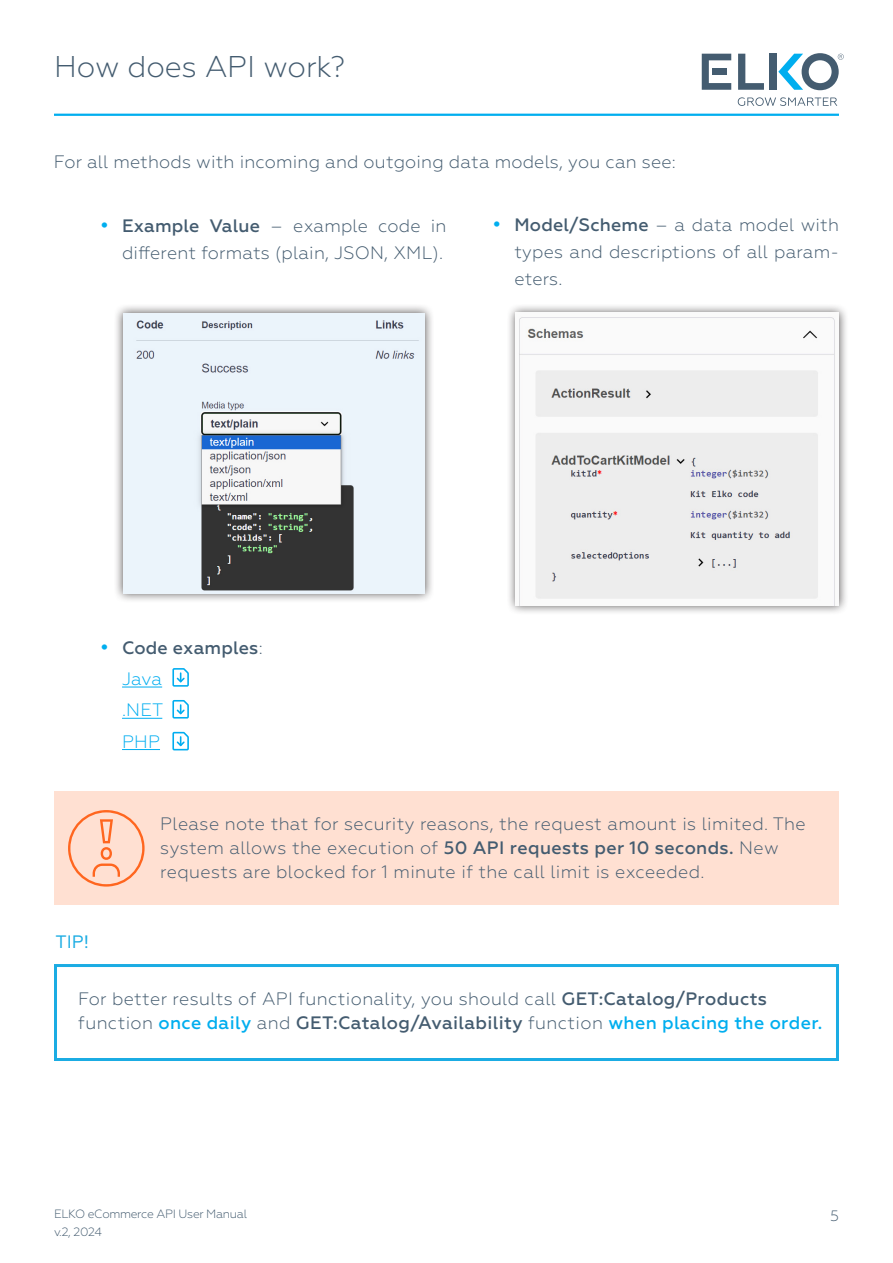
<style>
.page{position:relative;width:893px;height:1263px;background:#fff}
.page>*{position:absolute;margin:0;border:0;box-sizing:border-box;transform-origin:0 0}
.t1{font:300 30px "Geometria";color:#445c70}
.ELKO_title_2_2{font:300 18px/24px "Geometria";letter-spacing:.015em;color:#445c70}
.t2{font:500 18px "Geometria";letter-spacing:.01em;color:#445c70}
.Paragraph_List_Bulletpoint{font:300 18px "Geometria";letter-spacing:.01em;color:#00adf0}
.ELKO_title_2_2-2{font:18px "Geometria";color:#1bace3}
.t3{font:300 15px "Geometria";color:#445c70}
.t4{font:300 12px "Geometria";letter-spacing:-.025em;color:#445c70}
.s1{font-weight:700;color:#00aeef}
.s2{font-weight:500}
.s3{font-weight:300}
.s4{font-weight:500;color:#00aeef}
</style>
<div class="page">
<hr style="left:54px;top:114px;width:785px;height:2px;background:#00aeef">
<div style="left:769px;top:54px;width:7px;height:36px;background:#445c70"></div>
<svg style="left:738px;top:54px;width:26px;height:36px"></svg>
<svg style="left:778px;top:53px;width:66px;height:37px"></svg>
<svg style="left:702px;top:54px;width:29px;height:36px"></svg>
<svg style="left:738px;top:97px;width:99px;height:9px"></svg>
<div style="left:54px;top:792px;width:785px;height:113px;background:#ffe0d2"></div>
<div style="left:54px;top:964px;width:785px;height:97px;border:3px solid #1bace3"></div>
<div style="left:113px;top:303px;width:321px;height:300px;background:#231f20;opacity:.75"></div>
<img style="left:123px;top:313px;width:302px;height:280px">
<div style="left:506px;top:303px;width:342px;height:312px;background:#231f20;opacity:.75"></div>
<img style="left:516px;top:313px;width:323px;height:293px">
<svg style="left:68px;top:810px;width:77px;height:76px"></svg>
<hr style="left:122px;top:686px;width:40px;height:1px;background:#00adf0">
<hr style="left:122px;top:718px;width:40px;height:1px;background:#00adf0">
<hr style="left:122px;top:749px;width:38px;height:1px;background:#00adf0">
<svg style="left:172px;top:668px;width:17px;height:19px"></svg>
<svg style="left:172px;top:700px;width:17px;height:19px"></svg>
<svg style="left:172px;top:731px;width:17px;height:20px"></svg>
<p class="t1" style="left:54px;top:50px;width:293px">How does API work?</p>
<p class="ELKO_title_2_2" style="left:54px;top:149px;width:623px">For all methods with incoming and outgoing data models, you can see:</p>
<p class="ELKO_title_2_2" style="left:101px;top:212px;width:347px;line-height:27px;text-align:right"><span class="s1">•</span> <span class="s2">Example Value</span> – example code in different formats (plain, JSON, XML).</p>
<p class="ELKO_title_2_2" style="left:514px;top:211px;width:326px;line-height:27px;text-align:justify;text-indent:-21px"><span class="s1">•</span> <span class="s2">Model/Scheme</span> – a data model with types and descriptions of all param&shy;eters.</p>
<p class="t2" style="left:101px;top:637px;width:163px"><span class="s1">•</span> Code examples<span class="s3">:</span></p>
<p class="Paragraph_List_Bulletpoint" style="left:122px;top:669px;width:42px">Java</p>
<p class="Paragraph_List_Bulletpoint" style="left:122px;top:700px;width:43px">.NET</p>
<p class="Paragraph_List_Bulletpoint" style="left:122px;top:731px;width:39px">PHP</p>
<p class="ELKO_title_2_2-2" style="left:55px;top:931px;width:35px">TIP!</p>
<p class="ELKO_title_2_2" style="left:160px;top:811px;width:647px">Please note that for security reasons, the request amount is limited. The system allows the execution of <span class="s2">50 API requests per 10 seconds.</span> New requests are blocked for 1 minute if the call limit is exceeded.</p>
<p class="ELKO_title_2_2" style="left:78px;top:987px;width:746px">For better results of API functionality, you should call <span class="s2">GET:Catalog/Products </span>function <span class="s4">once daily</span> and <span class="s2">GET:Catalog/Availability</span> function <span class="s4">when placing the order.</span></p>
<p class="t4" style="left:54px;top:1207px;width:195px">ELKO eCommerce API User Manual</p>
<p class="t3" style="left:830px;top:1207px;width:10px">5</p>
<p class="t4" style="left:54px;top:1225px;width:50px">v.2, 2024</p>
</div>
